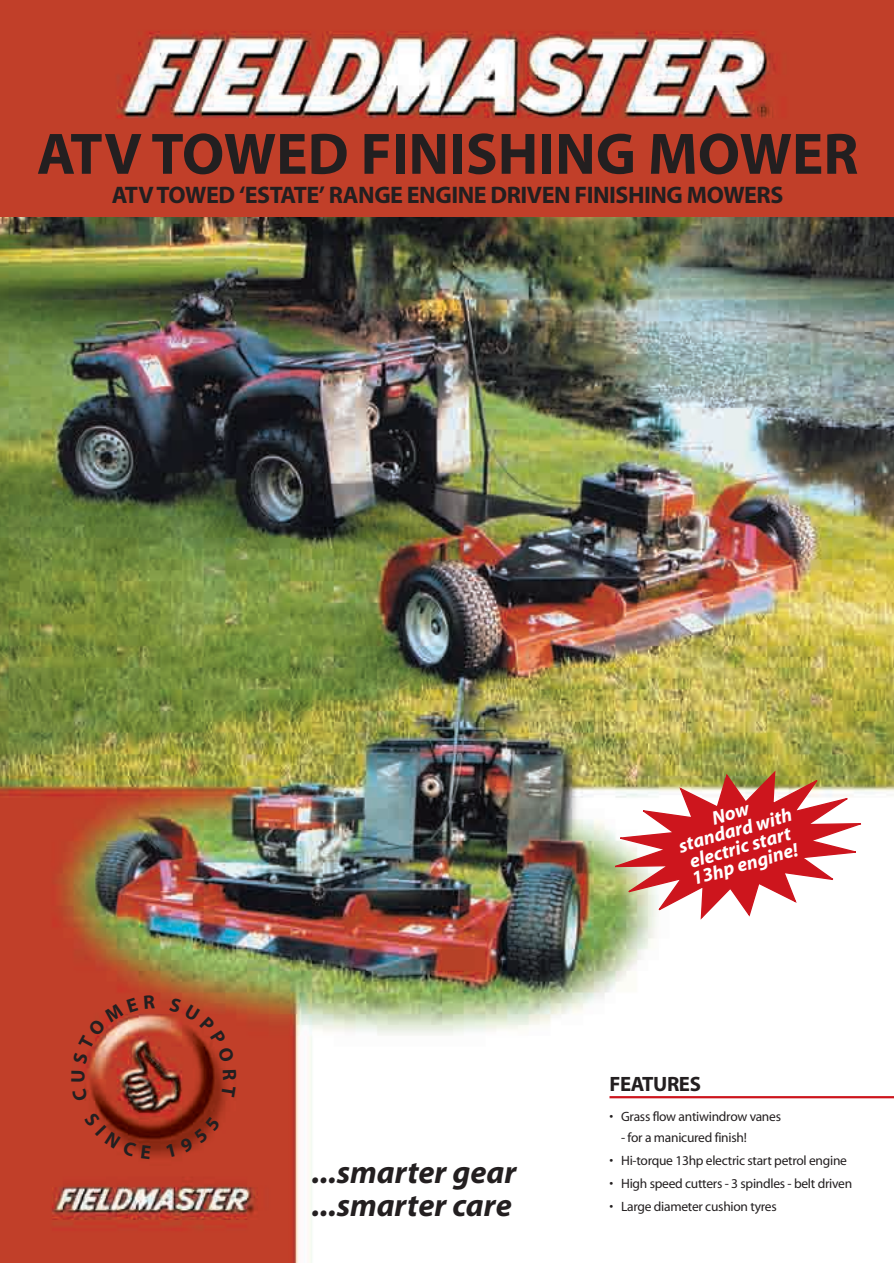
<style>
.page{position:relative;width:894px;height:1263px;background:#fff}
.page>*{position:absolute;margin:0;border:0;box-sizing:border-box;transform-origin:0 0}
.t1{font:700 58.95px "Myriad";color:#231f20}
.t2{font:italic 700 32.1px/32.2px "Myriad";color:#231f20}
.t3{font:700 24px "Myriad";letter-spacing:-.02em;color:#231f20}
.t4{font:700 20.85px "Myriad";letter-spacing:-.02em;color:#231f20}
.t5{font:italic 700 19.5px/17.5px "Myriad";color:#fff;text-align:center}
.t6{font:13.5px "Myriad";letter-spacing:-.02em;color:#231f20}
</style>
<div class="page">
<img style="left:0;top:217px;width:893px;height:1046px">
<hr style="left:609px;top:1096px;width:284px;height:2px;background:#cd151d">
<img style="left:0;top:0;width:893px;height:217px">
<svg style="left:606px;top:769px;width:263px;height:152px"></svg>
<svg style="left:72px;top:1088px;width:16px;height:14px"></svg>
<svg style="left:71px;top:1071px;width:14px;height:11px"></svg>
<svg style="left:73px;top:997px;width:65px;height:67px;background:#c65640"></svg>
<svg style="left:144px;top:995px;width:11px;height:14px"></svg>
<svg style="left:169px;top:997px;width:65px;height:66px;background:#b74027"></svg>
<svg style="left:221px;top:1069px;width:15px;height:28px"></svg>
<svg style="left:84px;top:1112px;width:67px;height:47px;background:#a1301d"></svg>
<svg style="left:166px;top:1116px;width:55px;height:41px;background:#972c19"></svg>
<h1 class="t1" style="left:37px;top:132px;width:822px">ATV TOWED FINISHING MOWER</h1>
<h3 class="t3" style="left:112px;top:186px;width:672px">ATV TOWED ‘ESTATE’ RANGE ENGINE DRIVEN FINISHING MOWERS</h3>
<h2 class="t2" style="left:311px;top:1158px;width:206px">...smarter gear ...smarter care</h2>
<h3 class="t5" style="left:672px;top:822px;width:119px;rotate:-16deg">Now standard with electric start<br>13hp engine!</h3>
<h3 class="t4" style="left:609px;top:1076px;width:93px">FEATURES</h3>
<p class="t6" style="left:609px;top:1111px;width:173px">• Grass flow antiwindrow vanes</p>
<p class="t6" style="left:621px;top:1132px;width:127px">- for a manicured finish!</p>
<p class="t6" style="left:609px;top:1155px;width:239px">• Hi-torque 13hp electric start petrol engine</p>
<p class="t6" style="left:609px;top:1178px;width:244px">• High speed cutters - 3 spindles - belt driven</p>
<p class="t6" style="left:609px;top:1201px;width:169px">• Large diameter cushion tyres</p>
</div>
